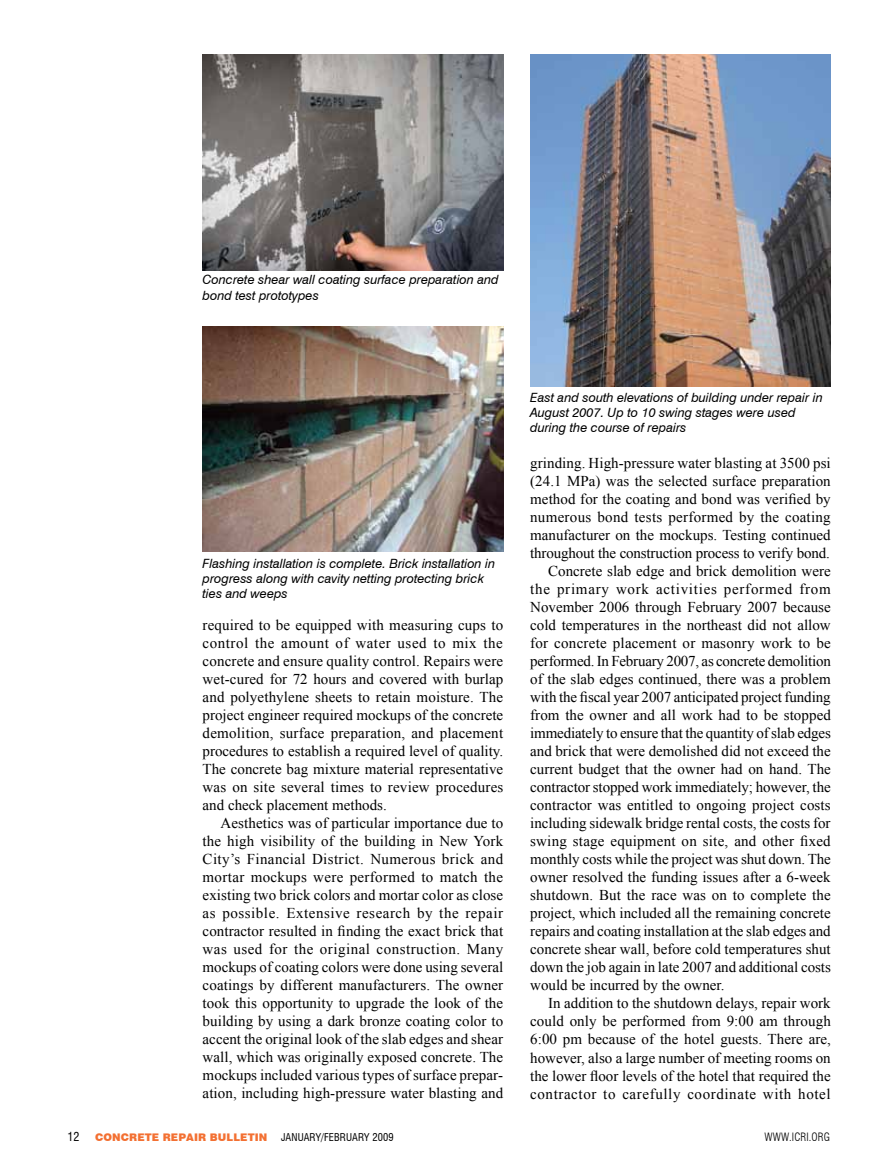
<style>
.page{position:relative;width:878px;height:1175px;background:#fff}
.page>*{position:absolute;margin:0;border:0;box-sizing:border-box;transform-origin:0 0}
.t1{font:15px/18px "Times New Roman";color:#000;text-align:justify}
.t2{font:15px "Times New Roman";letter-spacing:.04em;color:#000}
.t3{font:15px "Times New Roman";letter-spacing:.02em;color:#000}
.t4{font:15px "Times New Roman";letter-spacing:.05em;color:#000}
.t5{font:italic 12.75px/15.3px "Swiss 721 BT";color:#000}
.t6{font:condensed 12px "Swiss 721 BT";color:#000}
.t7{font:300 condensed 11.25px "Swiss 721 BT";letter-spacing:.01em;color:#000}
.t8{font:900 10.5px "Swiss 721 BT";letter-spacing:.01em;color:#f37032}
.t9{font:condensed 10.5px "Swiss 721 BT";letter-spacing:.01em;color:#000}
</style>
<div class="page">
<img style="left:530px;top:54px;width:300px;height:333px">
<img style="left:202px;top:326px;width:301px;height:225px">
<img style="left:202px;top:54px;width:301px;height:216px">
<p class="t5" style="left:202px;top:272px;width:298px">Concrete shear wall coating surface preparation and bond test prototypes</p>
<p class="t5" style="left:202px;top:555px;width:294px">Flashing installation is complete. Brick installation in progress along with cavity netting protecting brick ties and weeps</p>
<p class="t1" style="left:202px;top:615px;width:302px">required to be equipped with measuring cups to control the amount of water used to mix the concrete and ensure quality control. Repairs were wet-cured for 72 hours and covered with burlap and polyethylene sheets to retain moisture. The project engineer required mockups of the concrete demolition, surface preparation, and placement procedures to establish a required level of quality.<br>The concrete bag mixture material representative was on site several times to review procedures and check placement methods.</p>
<p class="t1" style="left:202px;top:813px;width:302px;text-indent:18px">Aesthetics was of particular importance due to the high visibility of the building in New York City’s Financial District. Numerous brick and mortar mockups were performed to match the existing two brick colors and mortar color as close as possible. Extensive research by the repair contractor resulted in finding the exact brick that was used for the original construction. Many mockups of coating colors were done using several coatings by different manufacturers. The owner took this opportunity to upgrade the look of the building by using a dark bronze coating color to accent the original look of the slab edges and shear wall, which was originally exposed concrete. The mockups included various types of surface prepar&shy;ation, including high-pressure water blasting and</p>
<p class="t5" style="left:530px;top:389px;width:294px">East and south elevations of building under repair in<br>August 2007. Up to 10 swing stages were used during the course of repairs</p>
<p class="t1" style="left:530px;top:454px;width:302px">grinding. High-pressure water blasting at 3500 psi</p>
<p class="t1" style="left:530px;top:472px;width:302px">(24.1 MPa) was the selected surface preparation</p>
<p class="t1" style="left:530px;top:490px;width:302px">method for the coating and bond was verified by</p>
<p class="t3" style="left:530px;top:507px;width:302px">numerous bond tests performed by the coating</p>
<p class="t1" style="left:530px;top:526px;width:302px">manufacturer on the mockups. Testing continued</p>
<p class="t1" style="left:530px;top:544px;width:301px">throughout the construction process to verify bond.</p>
<p class="t1" style="left:548px;top:562px;width:284px">Concrete slab edge and brick demolition were</p>
<p class="t4" style="left:530px;top:579px;width:302px">the primary work activities performed from</p>
<p class="t1" style="left:530px;top:598px;width:302px">November 2006 through February 2007 because</p>
<p class="t1" style="left:530px;top:616px;width:302px">cold temperatures in the northeast did not allow</p>
<p class="t1" style="left:530px;top:634px;width:302px">for concrete placement or masonry work to be</p>
<p class="t1" style="left:530px;top:652px;width:302px">performed. In February 2007, as concrete demolition</p>
<p class="t1" style="left:530px;top:670px;width:302px">of the slab edges continued, there was a problem</p>
<p class="t1" style="left:530px;top:688px;width:302px">with the fiscal year 2007 anticipated project funding</p>
<p class="t1" style="left:530px;top:706px;width:302px">from the owner and all work had to be stopped</p>
<p class="t1" style="left:530px;top:724px;width:302px">immediately to ensure that the quantity of slab edges</p>
<p class="t1" style="left:530px;top:742px;width:302px">and brick that were demolished did not exceed the</p>
<p class="t1" style="left:530px;top:760px;width:302px">current budget that the owner had on hand. The</p>
<p class="t1" style="left:530px;top:778px;width:302px">contractor stopped work immediately; however, the</p>
<p class="t1" style="left:530px;top:796px;width:302px">contractor was entitled to ongoing project costs</p>
<p class="t1" style="left:530px;top:814px;width:302px">including sidewalk bridge rental costs, the costs for</p>
<p class="t1" style="left:530px;top:832px;width:302px">swing stage equipment on site, and other fixed</p>
<p class="t1" style="left:530px;top:850px;width:302px">monthly costs while the project was shut down. The</p>
<p class="t1" style="left:530px;top:868px;width:302px">owner resolved the funding issues after a 6-week</p>
<p class="t1" style="left:530px;top:886px;width:302px">shutdown. But the race was on to complete the</p>
<p class="t1" style="left:530px;top:904px;width:302px">project, which included all the remaining concrete</p>
<p class="t1" style="left:530px;top:922px;width:302px">repairs and coating installation at the slab edges and</p>
<p class="t1" style="left:530px;top:940px;width:302px">concrete shear wall, before cold temperatures shut</p>
<p class="t1" style="left:530px;top:958px;width:302px">down the job again in late 2007 and additional costs</p>
<p class="t1" style="left:530px;top:976px;width:196px">would be incurred by the owner.</p>
<p class="t1" style="left:548px;top:994px;width:284px">In addition to the shutdown delays, repair work</p>
<p class="t1" style="left:530px;top:1012px;width:302px">could only be performed from 9:00 am through</p>
<p class="t1" style="left:530px;top:1030px;width:302px">6:00 pm because of the hotel guests. There are,</p>
<p class="t1" style="left:530px;top:1048px;width:302px">however, also a large number of meeting rooms on</p>
<p class="t1" style="left:530px;top:1066px;width:302px">the lower floor levels of the hotel that required the</p>
<p class="t2" style="left:530px;top:1083px;width:302px">contractor to carefully coordinate with hotel</p>
<p class="t6" style="left:68px;top:1129px;width:13px">12</p>
<p class="t8" style="left:95px;top:1130px;width:174px">CONCRETE REPAIR BULLETIN</p>
<p class="t9" style="left:281px;top:1130px;width:114px">JANUARY/FEBRUARY 2009</p>
<p class="t7" style="left:764px;top:1130px;width:67px">WWW.ICRI.ORG</p>
</div>
